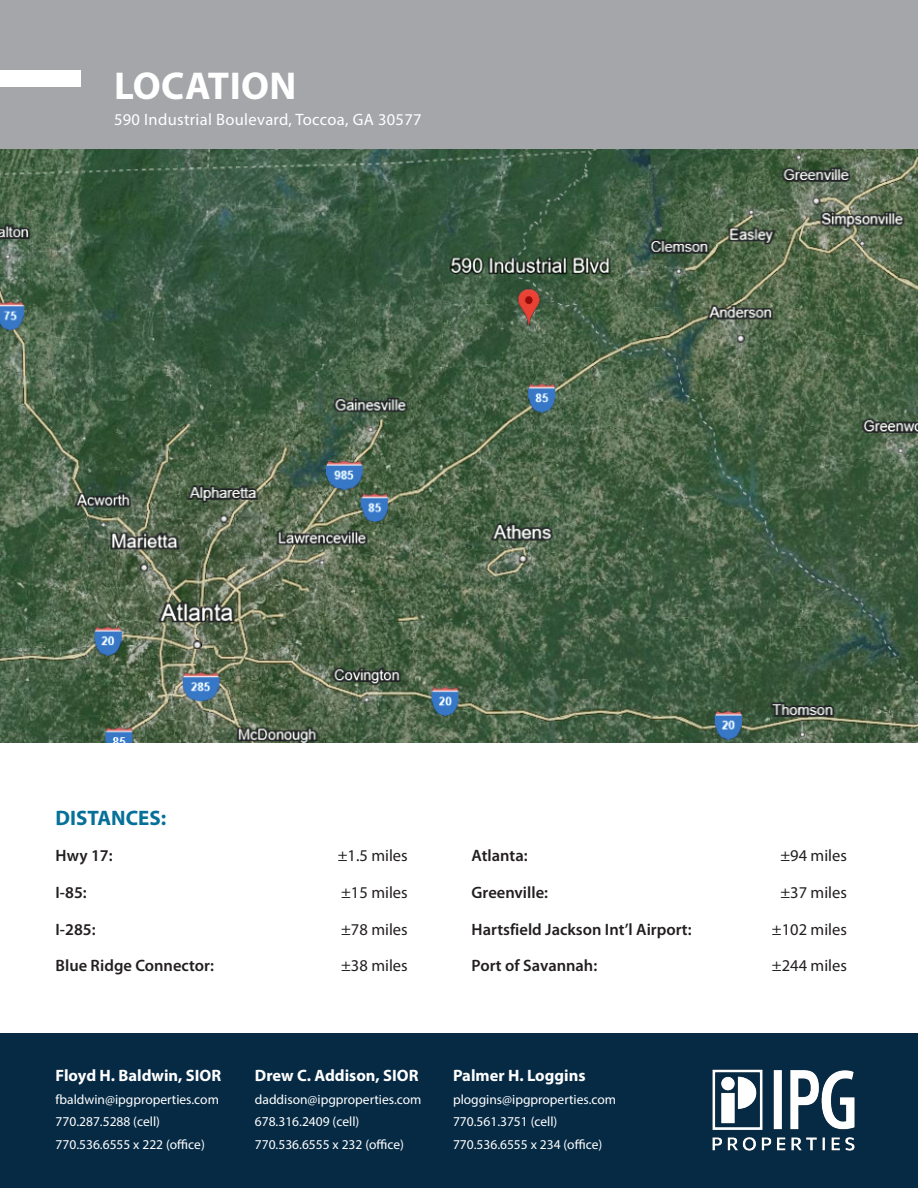
<style>
.page{position:relative;width:918px;height:1188px;background:#fff}
.page>*{position:absolute;margin:0;border:0;box-sizing:border-box;transform-origin:0 0}
.t1{font:700 39px "Myriad Pro";letter-spacing:.01em;color:#fff}
.t2{font:700 21px "Myriad Pro";color:#067099}
.t3{font:600 16.5px "Myriad Pro";color:#231f20}
.t4{font:16.5px "Myriad Pro";color:#231f20}
.t5{font:700 16.5px "Myriad Pro";color:#fff}
.t6{font:16.5px "Myriad Pro";letter-spacing:.02em;color:#fff}
.t7{font:13.5px "Myriad Pro";color:#fff}
</style>
<div class="page">
<div style="left:0;top:0;width:918px;height:158px;background:#a5a6aa"></div>
<div style="left:0;top:70px;width:81px;height:17px;background:#fff"></div>
<img style="left:0;top:150px;width:918px;height:592px">
<div style="left:0;top:1033px;width:918px;height:155px;background:#062a44"></div>
<img style="left:712px;top:1069px;width:143px;height:82px">
<p class="t1" style="left:114px;top:61px;width:184px">LOCATION</p>
<p class="t6" style="left:114px;top:109px;width:309px">590 Industrial Boulevard, Toccoa, GA 30577</p>
<p class="t2" style="left:56px;top:804px;width:112px">DISTANCES:</p>
<p class="t3" style="left:56px;top:845px;width:59px">Hwy 17:</p>
<p class="t4" style="left:338px;top:845px;width:71px">±1.5 miles</p>
<p class="t3" style="left:56px;top:882px;width:33px">I-85:</p>
<p class="t4" style="left:341px;top:882px;width:68px">±15 miles</p>
<p class="t3" style="left:56px;top:919px;width:41px">I-285:</p>
<p class="t4" style="left:341px;top:919px;width:68px">±78 miles</p>
<p class="t3" style="left:56px;top:955px;width:160px">Blue Ridge Connector:</p>
<p class="t4" style="left:341px;top:956px;width:68px">±38 miles</p>
<p class="t3" style="left:472px;top:845px;width:58px">Atlanta:</p>
<p class="t4" style="left:780px;top:845px;width:68px">±94 miles</p>
<p class="t3" style="left:472px;top:882px;width:78px">Greenville:</p>
<p class="t4" style="left:780px;top:882px;width:68px">±37 miles</p>
<p class="t3" style="left:472px;top:919px;width:222px">Hartsfield Jackson Int’l Airport:</p>
<p class="t4" style="left:772px;top:919px;width:77px">±102 miles</p>
<p class="t3" style="left:472px;top:955px;width:127px">Port of Savannah:</p>
<p class="t4" style="left:772px;top:956px;width:77px">±244 miles</p>
<p class="t5" style="left:56px;top:1065px;width:167px">Floyd H. Baldwin, SIOR</p>
<p class="t7" style="left:56px;top:1091px;width:165px">fbaldwin@ipgproperties.com</p>
<p class="t7" style="left:56px;top:1114px;width:106px">770.287.5288 (cell)</p>
<p class="t7" style="left:56px;top:1136px;width:151px">770.536.6555 x 222 (office)</p>
<p class="t5" style="left:255px;top:1065px;width:165px">Drew C. Addison, SIOR</p>
<p class="t7" style="left:255px;top:1091px;width:168px">daddison@ipgproperties.com</p>
<p class="t7" style="left:255px;top:1114px;width:106px">678.316.2409 (cell)</p>
<p class="t7" style="left:255px;top:1136px;width:151px">770.536.6555 x 232 (office)</p>
<p class="t5" style="left:453px;top:1065px;width:134px">Palmer H. Loggins</p>
<p class="t7" style="left:453px;top:1091px;width:165px">ploggins@ipgproperties.com</p>
<p class="t7" style="left:453px;top:1114px;width:106px">770.561.3751 (cell)</p>
<p class="t7" style="left:453px;top:1136px;width:151px">770.536.6555 x 234 (office)</p>
</div>
